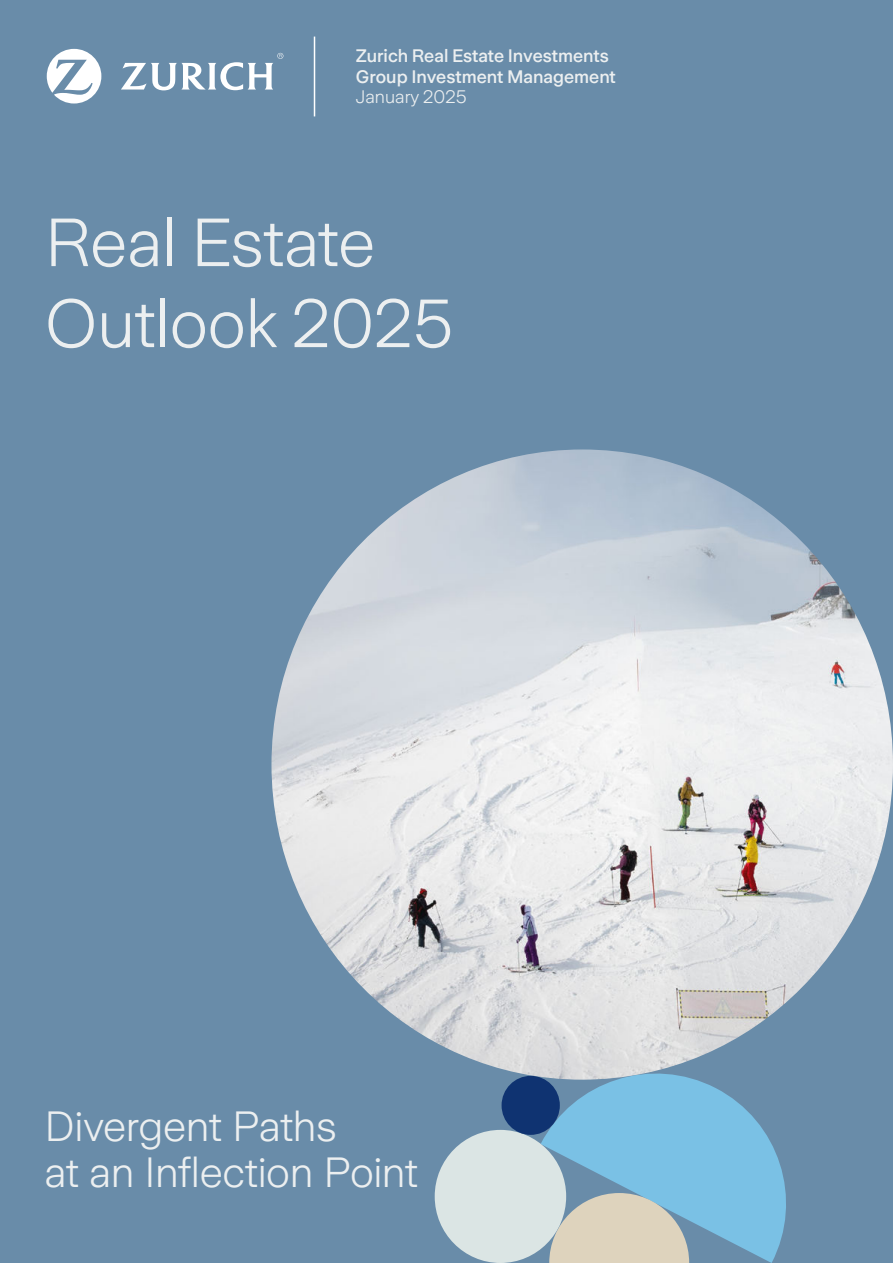
<style>
.page{position:relative;width:893px;height:1263px;background:#698ca9}
.page>*{position:absolute;margin:0;border:0;box-sizing:border-box;transform-origin:0 0}
.t1{font:300 67.5px/81px "Zurich Sans";letter-spacing:-.005em;color:#eceff0}
.t2{font:300 42px/46.2px "Zurich Sans";letter-spacing:-.01em;color:#eceff0}
.t3{font:500 18px/20.9px "Zurich Sans";color:#eceff0}
.t4{font:300 18px "Zurich Sans";color:#eceff0}
</style>
<div class="page">
<svg style="left:47px;top:49px;width:54px;height:55px"></svg>
<svg style="left:121px;top:53px;width:162px;height:37px"></svg>
<img style="left:271px;top:449px;width:622px;height:631px">
<svg style="left:541px;top:1055px;width:263px;height:208px;fill:#7ac1e5"></svg>
<svg style="left:549px;top:1193px;width:140px;height:70px;background:#cbcbbe"></svg>
<div style="left:435px;top:1130px;width:131px;height:133px;background:#dbe5e4;border-radius:50%"></div>
<div style="left:502px;top:1076px;width:58px;height:59px;background:#0f3371;border-radius:50%"></div>
<hr style="left:314px;top:37px;width:1px;height:79px;background:#fff">
<p class="t3" style="left:356px;top:46px;width:261px">Zurich Real Estate Investments<br>Group Investment Management</p>
<p class="t4" style="left:356px;top:89px;width:112px">January 2025</p>
<h1 class="t1" style="left:45px;top:206px;width:410px">Real Estate<br>Outlook 2025</h1>
<h2 class="t2" style="left:45px;top:1106px;width:375px">Divergent Paths<br>at an Inflection Point</h2>
</div>
